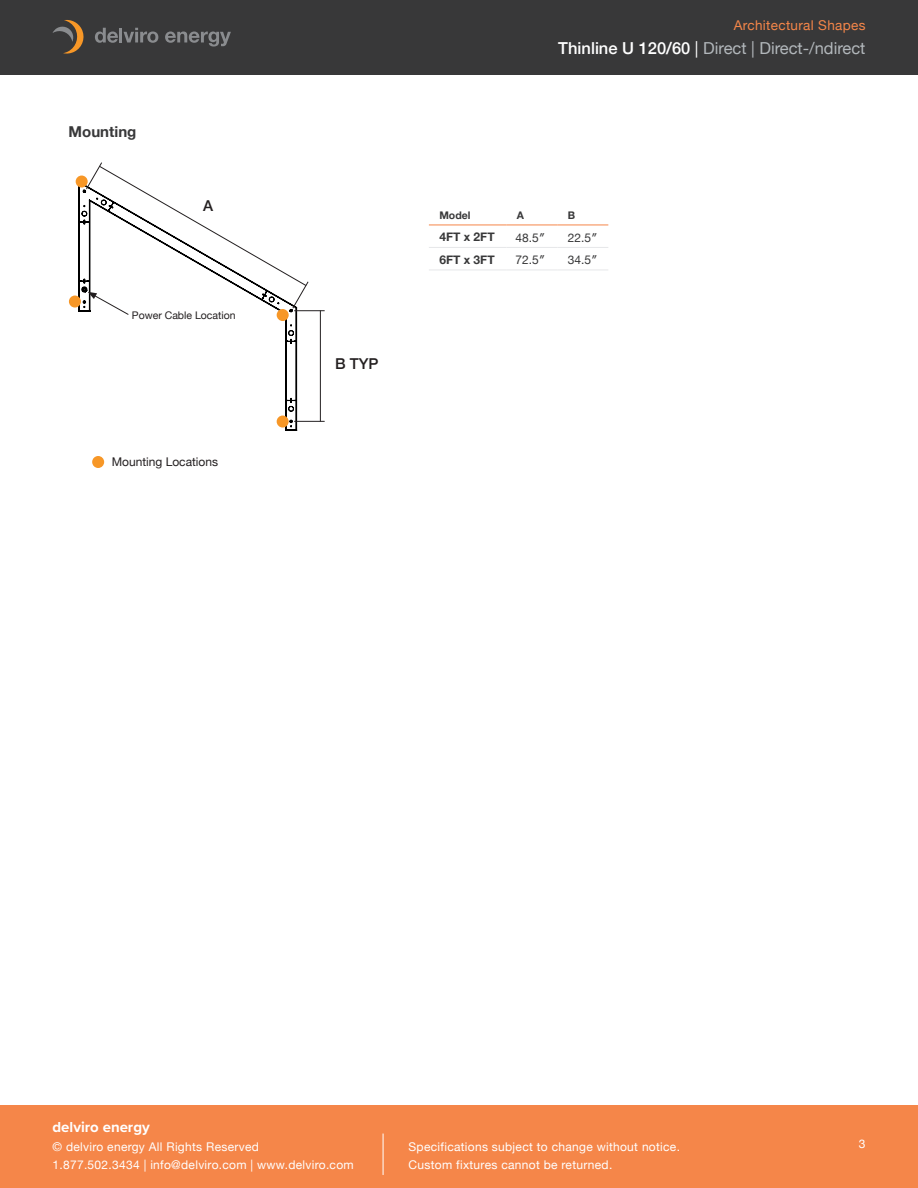
<style>
.page{position:relative;width:918px;height:1188px;background:#fff}
.page>*{position:absolute;margin:0;border:0;box-sizing:border-box;transform-origin:0 0}
.t1{font:16.5px "Helvetica Neue";color:#b2b7bb}
.t2{font:700 15px "Proxima Nova";color:#fff}
.t3{font:700 15px "Helvetica Neue";color:#383839}
.t4{font:500 15px "Helvetica Neue";color:#231f20}
.t5{font:13.5px "Helvetica Neue";letter-spacing:.025em;color:#f58649}
.t6{font:12px/18px "Helvetica Neue";letter-spacing:.025em;color:#fff}
.t7{font:12px "Helvetica Neue";color:#383839}
.t8{font:12px "Helvetica Neue";color:#231f20}
.t9{font:700 12px "Helvetica Neue";color:#383839}
.t10{font:10.5px "Helvetica Neue";color:#231f20}
.t11{font:700 10.5px "Helvetica Neue";color:#383839}
.s1{font-weight:500;color:#fff}
.s2{color:#fff}
</style>
<div class="page">
<div style="left:0;top:1106px;width:918px;height:82px;background:#f58649"></div>
<div style="left:0;top:0;width:918px;height:75px;background:#383839"></div>
<hr style="left:383px;top:1134px;width:1px;height:41px;background:#fff">
<svg style="left:52px;top:20px;width:32px;height:34px"></svg>
<svg style="left:95px;top:28px;width:63px;height:15px"></svg>
<svg style="left:165px;top:32px;width:66px;height:15px"></svg>
<hr style="left:429px;top:247px;width:77px;height:1px;background:#e6e7e9">
<hr style="left:506px;top:247px;width:51px;height:1px;background:#e6e7e9">
<hr style="left:557px;top:247px;width:51px;height:1px;background:#e6e7e9">
<hr style="left:429px;top:270px;width:77px;height:1px;background:#e6e7e9">
<hr style="left:506px;top:270px;width:51px;height:1px;background:#e6e7e9">
<hr style="left:557px;top:270px;width:51px;height:1px;background:#e6e7e9">
<hr style="left:429px;top:225px;width:77px;height:1px;background:#f58649">
<hr style="left:506px;top:225px;width:51px;height:1px;background:#f58649">
<hr style="left:557px;top:225px;width:51px;height:1px;background:#f58649">
<svg style="left:78px;top:187px;width:219px;height:244px"></svg>
<hr style="left:294px;top:421px;width:31px;height:1px;background:#231f20">
<hr style="left:294px;top:310px;width:31px;height:1px;background:#231f20">
<hr style="left:320px;top:311px;width:1px;height:111px;background:#231f20">
<div style="left:92px;top:456px;width:12px;height:12px;background:#f79727;border-radius:50%"></div>
<svg style="left:86px;top:162px;width:223px;height:153px"></svg>
<div style="left:76px;top:176px;width:12px;height:12px;background:#f79727;border-radius:50%"></div>
<div style="left:69px;top:296px;width:12px;height:12px;background:#f79727;border-radius:50%"></div>
<div style="left:277px;top:309px;width:12px;height:12px;background:#f79727;border-radius:50%"></div>
<div style="left:277px;top:416px;width:12px;height:12px;background:#f79727;border-radius:50%"></div>
<p class="t3" style="left:69px;top:120px;width:69px">Mounting</p>
<p class="t4" style="left:203px;top:194px;width:12px">A</p>
<p class="t10" style="left:132px;top:308px;width:105px">Power Cable Location</p>
<p class="t8" style="left:112px;top:454px;width:108px">Mounting Locations</p>
<p class="t5" style="left:734px;top:15px;width:133px">Architectural Shapes</p>
<h1 class="t1" style="left:558px;top:36px;width:309px"><span class="s1">Thinline U 120/60</span> <span class="s2">|</span> Direct | Direct-/ndirect</h1>
<p class="t4" style="left:335px;top:352px;width:45px">B TYP</p>
<p class="t11" style="left:439px;top:207px;width:33px">Model</p>
<p class="t11" style="left:517px;top:207px;width:9px">A</p>
<p class="t11" style="left:568px;top:207px;width:9px">B</p>
<p class="t9" style="left:439px;top:228px;width:57px">4FT x 2FT</p>
<p class="t7" style="left:515px;top:229px;width:31px">48.5″</p>
<p class="t7" style="left:568px;top:229px;width:31px">22.5″</p>
<p class="t9" style="left:439px;top:250px;width:57px">6FT x 3FT</p>
<p class="t7" style="left:515px;top:251px;width:31px">72.5″</p>
<p class="t7" style="left:568px;top:251px;width:31px">34.5″</p>
<p class="t2" style="left:52px;top:1116px;width:99px">delviro energy</p>
<p class="t6" style="left:52px;top:1138px;width:303px">© delviro energy All Rights Reserved<br>1.877.502.3434 | info@delviro.com | www.delviro.com</p>
<p class="t6" style="left:409px;top:1138px;width:273px">Specifications subject to change without notice.<br>Custom fixtures cannot be returned.</p>
<p class="t6" style="left:859px;top:1135px;width:8px">3</p>
</div>
